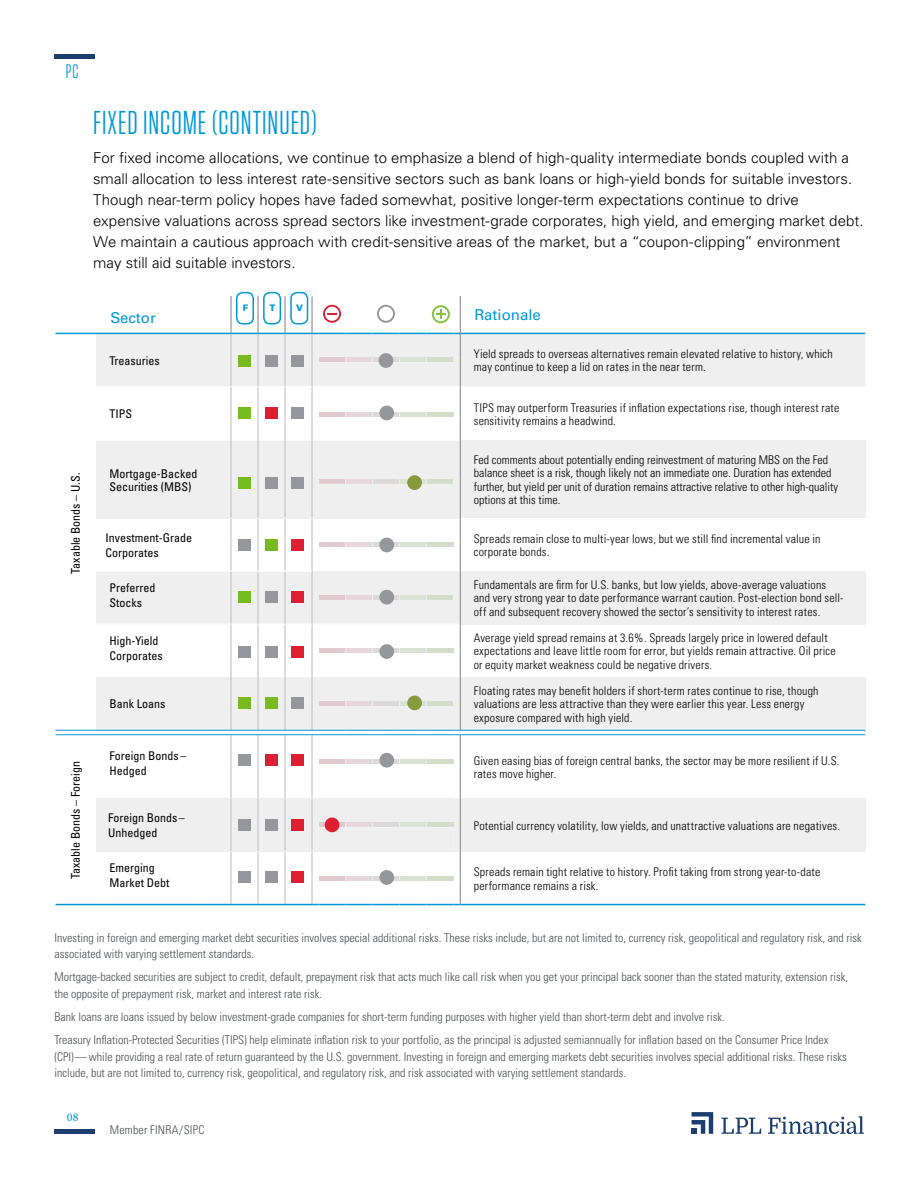
<style>
.page{position:relative;width:918px;height:1188px;background:#fff}
.page>*{position:absolute;margin:0;border:0;box-sizing:border-box;transform-origin:0 0}
.t1{font:33px "Tungsten Narrow";letter-spacing:.03em;color:#0098d8}
.t2{font:19.5px "Tungsten Narrow";color:#0098d8}
.t3{font:300 15px/21px "Univers";color:#000}
.t4{font:15px "Univers";color:#0098d8}
.t5{font:300 condensed 12px/13.5px "Univers";letter-spacing:.015em;color:#000}
.t6{font:300 condensed 12px/16.5px "Univers";color:#4b4f54}
.t7{font:condensed 12px/15px "Univers";color:#000}
.t8{font:500 12px "Minion Pro";color:#0098d8}
.t9{font:900 9px "Univers";color:#0098d8}
</style>
<div class="page">
<hr style="left:54px;top:1130px;width:40px;height:4px;background:#1b3e6f">
<hr style="left:54px;top:54px;width:40px;height:4px;background:#1b3e6f">
<svg style="left:692px;top:1112px;width:21px;height:22px"></svg>
<svg style="left:721px;top:1118px;width:40px;height:16px"></svg>
<svg style="left:768px;top:1116px;width:96px;height:18px"></svg>
<div style="left:460px;top:798px;width:405px;height:54px;background:#efeff0"></div>
<hr style="left:460px;top:904px;width:405px;height:1px;background:#0098d8">
<hr style="left:56px;top:904px;width:40px;height:1px;background:#0098d8">
<hr style="left:56px;top:333px;width:40px;height:1px;background:#0098d8">
<hr style="left:231px;top:764px;width:1px;height:34px;background:#bcbbbe">
<hr style="left:258px;top:764px;width:1px;height:34px;background:#bcbbbe">
<hr style="left:285px;top:764px;width:1px;height:34px;background:#bcbbbe">
<hr style="left:312px;top:764px;width:1px;height:34px;background:#bcbbbe">
<hr style="left:460px;top:764px;width:1px;height:34px;background:#807f83">
<svg style="left:96px;top:798px;width:365px;height:107px"></svg>
<hr style="left:56px;top:730px;width:40px;height:1px;background:#0098d8">
<hr style="left:56px;top:734px;width:40px;height:1px;background:#0098d8">
<div style="left:239px;top:754px;width:12px;height:12px;background:#95979a"></div>
<div style="left:239px;top:819px;width:12px;height:12px;background:#95979a"></div>
<div style="left:239px;top:872px;width:12px;height:11px;background:#95979a"></div>
<div style="left:266px;top:754px;width:12px;height:12px;background:#dc2031"></div>
<div style="left:266px;top:819px;width:12px;height:12px;background:#95979a"></div>
<div style="left:266px;top:872px;width:12px;height:11px;background:#95979a"></div>
<div style="left:291px;top:754px;width:13px;height:12px;background:#dc2031"></div>
<div style="left:291px;top:819px;width:13px;height:12px;background:#dc2031"></div>
<div style="left:291px;top:872px;width:13px;height:11px;background:#dc2031"></div>
<svg style="left:379px;top:753px;width:15px;height:15px"></svg>
<div style="left:325px;top:817px;width:14px;height:15px;background:#dc2031;border-radius:50%"></div>
<div style="left:379px;top:870px;width:15px;height:15px;background:#95979a;border-radius:50%"></div>
<svg style="left:96px;top:296px;width:769px;height:468px"></svg>
<div style="left:236px;top:292px;width:18px;height:33px;border:2px solid #0098d8;border-radius:6px"></div>
<div style="left:263px;top:292px;width:18px;height:33px;border:2px solid #0098d8;border-radius:6px"></div>
<div style="left:290px;top:292px;width:18px;height:33px;border:2px solid #0098d8;border-radius:6px"></div>
<h2 class="t2" style="left:66px;top:62px;width:14px">PC</h2>
<h1 class="t1" style="left:93px;top:107px;width:226px">FIXED INCOME (CONTINUED)</h1>
<p class="t3" style="left:93px;top:147px;width:772px">For fixed income allocations, we continue to emphasize a blend of high-quality intermediate bonds coupled with a small allocation to less interest rate-sensitive sectors such as bank loans or high-yield bonds for suitable investors.<br>Though near-term policy hopes have faded somewhat, positive longer-term expectations continue to drive expensive valuations across spread sectors like investment-grade corporates, high yield, and emerging market debt.<br>We maintain a cautious approach with credit-sensitive areas of the market, but a “coupon-clipping” environment may still aid suitable investors.</p>
<p class="t7" style="left:68px;top:574px;width:103px;rotate:-90deg">Taxable Bonds – U.S.</p>
<p class="t7" style="left:68px;top:879px;width:119px;rotate:-90deg">Taxable Bonds – Foreign</p>
<p class="t9" style="left:243px;top:303px;width:7px">F</p>
<p class="t9" style="left:270px;top:303px;width:8px">T</p>
<p class="t9" style="left:296px;top:303px;width:9px">V</p>
<p class="t4" style="left:110px;top:308px;width:47px">Sector</p>
<p class="t4" style="left:475px;top:306px;width:68px">Rationale</p>
<p class="t7" style="left:110px;top:353px;width:52px">Treasuries</p>
<p class="t5" style="left:474px;top:347px;width:361px">Yield spreads to overseas alternatives remain elevated relative to history, which may continue to keep a lid on rates in the near term.</p>
<p class="t7" style="left:110px;top:406px;width:24px">TIPS</p>
<p class="t5" style="left:474px;top:401px;width:367px">TIPS may outperform Treasuries if inflation expectations rise, though interest rate sensitivity remains a headwind.</p>
<p class="t7" style="left:110px;top:466px;width:89px;line-height:13.5px">Mortgage-Backed<br>Securities (MBS)</p>
<p class="t5" style="left:474px;top:453px;width:366px">Fed comments about potentially ending reinvestment of maturing MBS on the Fed balance sheet is a risk, though likely not an immediate one. Duration has extended further, but yield per unit of duration remains attractive relative to other high-quality options at this time.</p>
<p class="t7" style="left:105px;top:530px;width:88px">Investment-Grade<br>Corporates</p>
<p class="t5" style="left:474px;top:532px;width:348px">Spreads remain close to multi-year lows, but we still find incremental value in corporate bonds.</p>
<p class="t7" style="left:110px;top:580px;width:47px">Preferred<br>Stocks</p>
<p class="t5" style="left:474px;top:578px;width:371px">Fundamentals are firm for U.S. banks, but low yields, above-average valuations and very strong year to date performance warrant caution. Post-election bond sell&shy;off and subsequent recovery showed the sector’s sensitivity to interest rates.</p>
<p class="t7" style="left:110px;top:633px;width:55px">High-Yield<br>Corporates</p>
<p class="t5" style="left:474px;top:631px;width:363px">Average yield spread remains at 3.6%. Spreads largely price in lowered default expectations and leave little room for error, but yields remain attractive. Oil price or equity market weakness could be negative drivers.</p>
<p class="t7" style="left:110px;top:697px;width:57px">Bank Loans</p>
<p class="t5" style="left:474px;top:684px;width:346px">Floating rates may benefit holders if short-term rates continue to rise, though valuations are less attractive than they were earlier this year. Less energy exposure compared with high yield.</p>
<p class="t7" style="left:110px;top:749px;width:78px">Foreign Bonds–<br>Hedged</p>
<p class="t5" style="left:474px;top:754px;width:367px">Given easing bias of foreign central banks, the sector may be more resilient if U.S. rates move higher.</p>
<p class="t7" style="left:108px;top:810px;width:78px">Foreign Bonds–<br>Unhedged</p>
<p class="t5" style="left:474px;top:819px;width:368px">Potential currency volatility, low yields, and unattractive valuations are negatives.</p>
<p class="t7" style="left:110px;top:860px;width:61px">Emerging<br>Market Debt</p>
<p class="t5" style="left:474px;top:865px;width:348px">Spreads remain tight relative to history. Profit taking from strong year-to-date performance remains a risk.</p>
<p class="t6" style="left:54px;top:929px;width:809px">Investing in foreign and emerging market debt securities involves special additional risks. These risks include, but are not limited to, currency risk, geopolitical and regulatory risk, and risk associated with varying settlement standards.</p>
<p class="t6" style="left:54px;top:969px;width:795px">Mortgage-backed securities are subject to credit, default, prepayment risk that acts much like call risk when you get your principal back sooner than the stated maturity, extension risk, the opposite of prepayment risk, market and interest rate risk.</p>
<p class="t6" style="left:54px;top:1005px;width:775px;line-height:23.2px">Bank loans are loans issued by below investment-grade companies for short-term funding purposes with higher yield than short-term debt and involve risk.<br>Treasury Inflation-Protected Securities (TIPS) help eliminate inflation risk to your portfolio, as the principal is adjusted semiannually for inflation based on the Consumer Price Index</p>
<p class="t6" style="left:54px;top:1048px;width:794px">(CPI)—while providing a real rate of return guaranteed by the U.S. government. Investing in foreign and emerging markets debt securities involves special additional risks. These risks include, but are not limited to, currency risk, geopolitical, and regulatory risk, and risk associated with varying settlement standards.</p>
<p class="t8" style="left:67px;top:1109px;width:13px">08</p>
<p class="t6" style="left:110px;top:1121px;width:96px">Member FINRA/SIPC</p>
</div>
